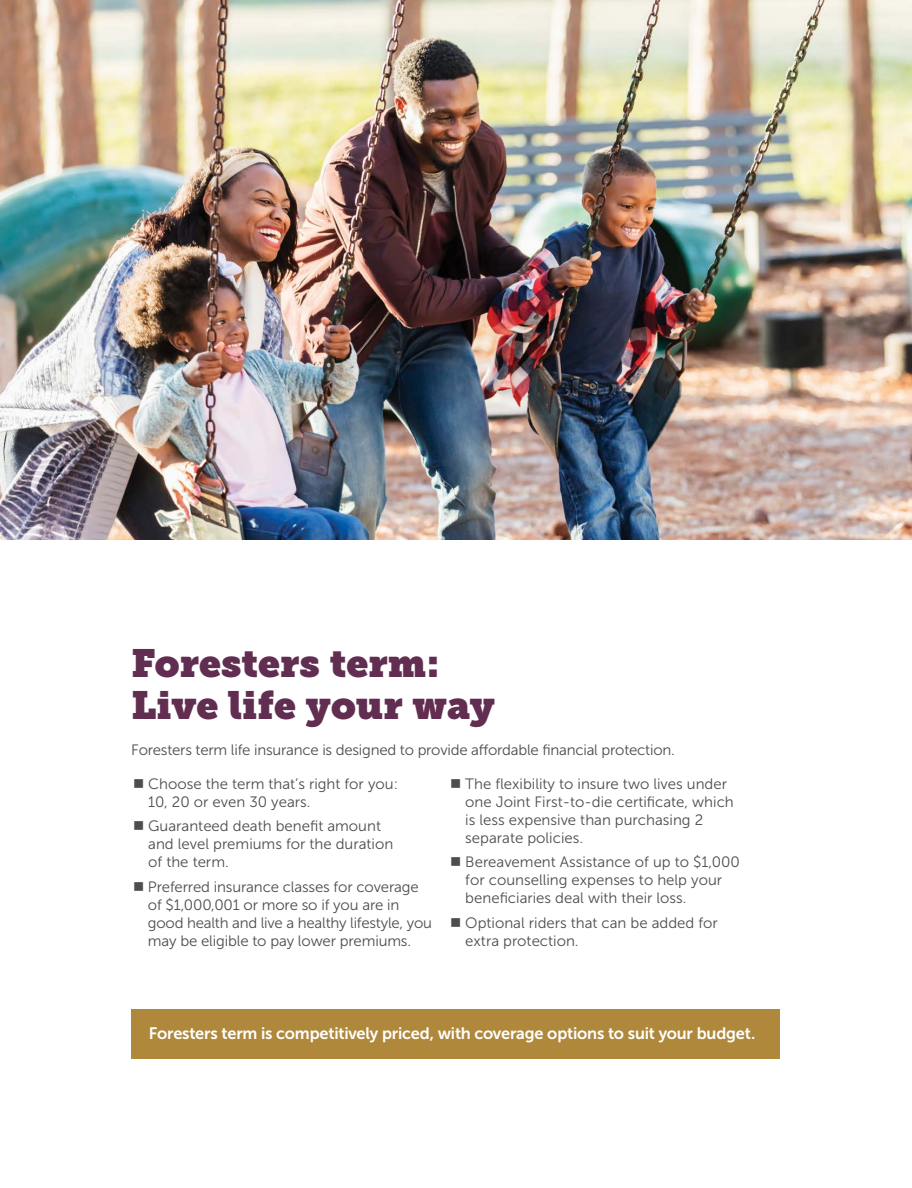
<style>
.page{position:relative;width:912px;height:1188px;background:#fff}
.page>*{position:absolute;margin:0;border:0;box-sizing:border-box;transform-origin:0 0}
.t1{font:39px/42px "Museo Slab";color:#612d50}
.t2{font:16.5px "Museo Sans 700";letter-spacing:-.015em;color:#fff}
.t3{font:15px/18px "Museo Sans 300";color:#4d4d4f}
</style>
<div class="page">
<img style="left:0;top:0;width:911px;height:540px">
<div style="left:131px;top:1009px;width:648px;height:49px;background:#af883c"></div>
<h1 class="t1" style="left:131px;top:643px;width:365px">Foresters term:<br>Live life your way</h1>
<p class="t3" style="left:131px;top:741px;width:545px">Foresters term life insurance is designed to provide affordable financial protection.</p>
<p class="t3" style="left:148px;top:775px;width:251px;text-indent:-15px">■ Choose the term that’s right for you:<br>10, 20 or even 30 years.</p>
<p class="t3" style="left:148px;top:817px;width:246px;text-indent:-15px">■ Guaranteed death benefit amount and level premiums for the duration of the term.</p>
<p class="t3" style="left:148px;top:878px;width:285px;text-indent:-15px">■ Preferred insurance classes for coverage of $1,000,001 or more so if you are in good health and live a healthy lifestyle, you may be eligible to pay lower premiums.</p>
<p class="t3" style="left:465px;top:775px;width:270px;text-indent:-15px">■ The flexibility to insure two lives under one Joint First-to-die certificate, which is less expensive than purchasing 2 separate policies.</p>
<p class="t3" style="left:465px;top:853px;width:276px;text-indent:-15px">■ Bereavement Assistance of up to $1,000 for counselling expenses to help your beneficiaries deal with their loss.</p>
<p class="t3" style="left:465px;top:914px;width:254px;text-indent:-15px">■ Optional riders that can be added for extra protection.</p>
<p class="t2" style="left:149px;top:1024px;width:607px">Foresters term is competitively priced, with coverage options to suit your budget.</p>
</div>
